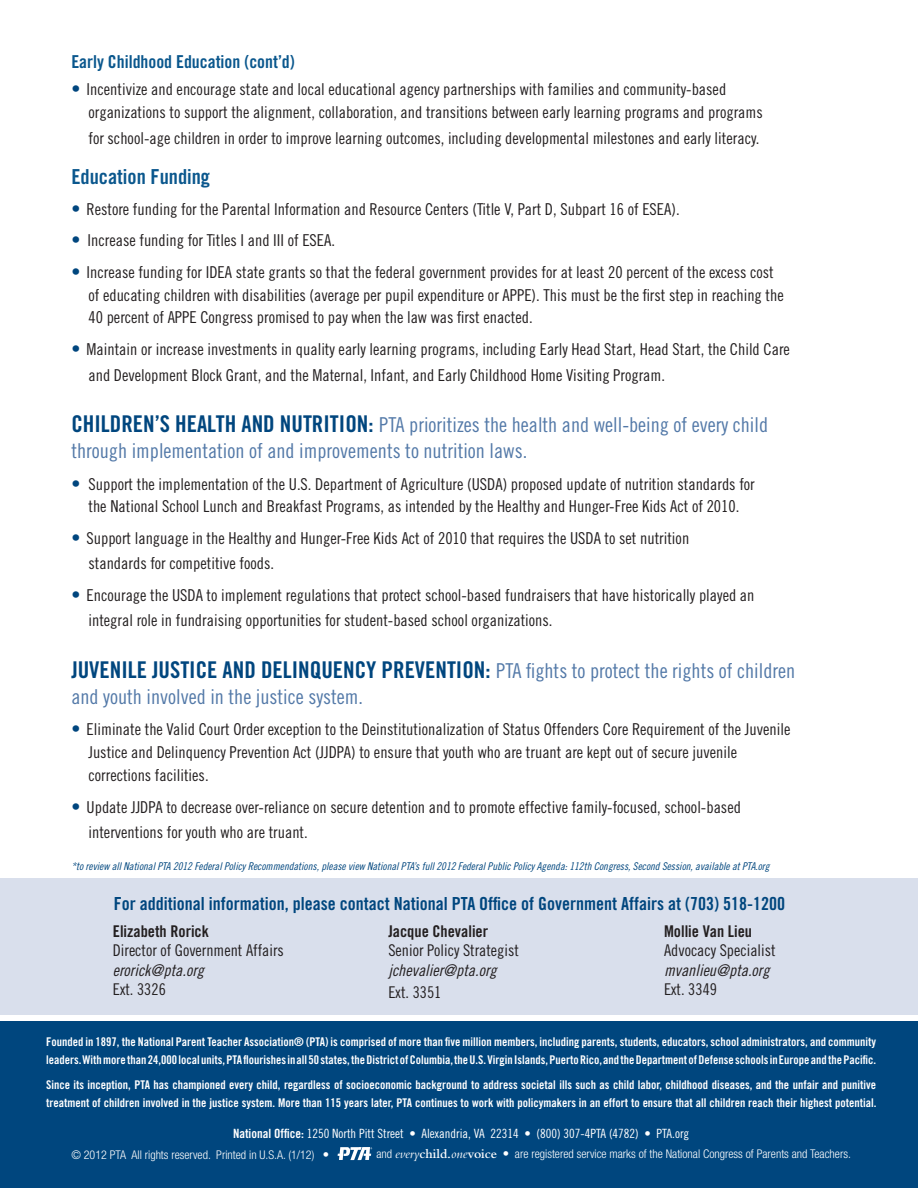
<style>
.page{position:relative;width:918px;height:1188px;background:#fff}
.page>*{position:absolute;margin:0;border:0;box-sizing:border-box;transform-origin:0 0}
.t1{font:23.1px "Trade Gothic Bold Cond Twenty";color:#00467e}
.t2{font:20.7px "Trade Gothic Bold Cond Twenty";color:#0a578d}
.t3{font:20.55px/25.7px "Trade Gothic Cond Eighteen";color:#5379a8}
.t4{font:18px "Trade Gothic Bold Cond Twenty";color:#00467e}
.t5{font:17.85px "Trade Gothic Bold Cond Twenty";color:#0a578d}
.t6{font:16.35px/22.8px "Trade Gothic Cond Eighteen";color:#231f20}
.t7{font:16.2px "Trade Gothic Cond Eighteen";color:#231f20}
.t8{font:16.2px "Trade Gothic Cond Eighteen Obl";color:#231f20}
.t9{font:16.2px "Trade Gothic Bold Cond Twenty";color:#231f20}
.t10{font:12.75px "Trade Gothic Cond Eighteen";color:#fff}
.t11{font:12px/18px "Trade Gothic Bold Cond Twenty";color:#fff}
.t12{font:300 condensed 12px "Helvetica Neue";color:#fff}
.t13{font:10.65px "Trade Gothic Cond Eighteen Obl";color:#00467e}
.s1{font-size:18px;color:#00467e}
.s2{font-family:"Trade Gothic Bold Cond Twenty";font-size:23.1px;color:#00467e}
.s3{font-family:"Trade Gothic Cond Eighteen";font-size:20.55px;color:#5379a8}
.s4{font-family:"Trade Gothic Bold Cond Twenty"}
.s5{font-family:"Bembo";font-weight:400;font-style:italic;font-stretch:normal;font-size:13.5px}
.s6{font-family:"Bembo";font-weight:600;font-stretch:normal;font-size:13.5px}
.s7{font-family:"Trade Gothic Cond Eighteen";font-weight:400;font-stretch:normal;font-size:12.75px}
</style>
<div class="page">
<div style="left:0;top:1022px;width:918px;height:166px;background:#00467e"></div>
<img style="left:337px;top:1147px;width:35px;height:14px">
<div style="left:0;top:878px;width:918px;height:137px;background:#d9dfec"></div>
<p class="t5" style="left:71px;top:50px;width:225px">Early Childhood Education (cont’d)</p>
<p class="t6" style="left:88px;top:78px;width:676px;text-indent:-17px"><span class="s1">•</span> Incentivize and encourage state and local educational agency partnerships with families and community-based organizations to support the alignment, collaboration, and transitions between early learning programs and programs</p>
<p class="t6" style="left:88px;top:126px;width:673px">for school-age children in order to improve learning outcomes, including developmental milestones and early literacy.</p>
<p class="t2" style="left:71px;top:164px;width:140px">Education Funding</p>
<p class="t6" style="left:71px;top:198px;width:610px"><span class="s1">•</span> Restore funding for the Parental Information and Resource Centers (Title V, Part D, Subpart 16 of ESEA).</p>
<p class="t6" style="left:71px;top:229px;width:265px"><span class="s1">•</span> Increase funding for Titles I and III of ESEA.</p>
<p class="t6" style="left:88px;top:260px;width:697px;text-indent:-17px"><span class="s1">•</span> Increase funding for IDEA state grants so that the federal government provides for at least 20 percent of the excess cost of educating children with disabilities (average per pupil expenditure or APPE). This must be the first step in reaching the<br>40 percent of APPE Congress promised to pay when the law was first enacted.</p>
<p class="t6" style="left:88px;top:336px;width:703px;line-height:25.7px;text-indent:-17px"><span class="s1">•</span> Maintain or increase investments in quality early learning programs, including Early Head Start, Head Start, the Child Care and Development Block Grant, and the Maternal, Infant, and Early Childhood Home Visiting Program.</p>
<p class="t3" style="left:71px;top:412px;width:698px"><span class="s2">CHILDREN’S HEALTH AND NUTRITION:</span> PTA prioritizes the health and well-being of every child through implementation of and improvements to nutrition laws.</p>
<p class="t6" style="left:71px;top:472px;width:685px;text-align:center"><span class="s1">•</span> Support the implementation of the U.S. Department of Agriculture (USDA) proposed update of nutrition standards for the National School Lunch and Breakfast Programs, as intended by the Healthy and Hunger-Free Kids Act of 2010.</p>
<p class="t6" style="left:88px;top:525px;width:602px;line-height:25.7px;text-indent:-17px"><span class="s1">•</span> Support language in the Healthy and Hunger-Free Kids Act of 2010 that requires the USDA to set nutrition standards for competitive foods.</p>
<p class="t6" style="left:88px;top:582px;width:668px;line-height:25.7px;text-indent:-17px"><span class="s1">•</span> Encourage the USDA to implement regulations that protect school-based fundraisers that have historically played an integral role in fundraising opportunities for student-based school organizations.</p>
<h1 class="t1" style="left:71px;top:656px;width:725px">JUVENILE JUSTICE AND DELINQUENCY PREVENTION: <span class="s3">PTA fights to protect the rights of children</span></h1>
<p class="t3" style="left:71px;top:684px;width:293px">and youth involved in the justice system.</p>
<p class="t6" style="left:88px;top:718px;width:703px;text-indent:-17px"><span class="s1">•</span> Eliminate the Valid Court Order exception to the Deinstitutionalization of Status Offenders Core Requirement of the Juvenile<br>Justice and Delinquency Prevention Act (JJDPA) to ensure that youth who are truant are kept out of secure juvenile corrections facilities.</p>
<p class="t6" style="left:88px;top:794px;width:654px;line-height:25.7px;text-indent:-17px"><span class="s1">•</span> Update JJDPA to decrease over-reliance on secure detention and to promote effective family-focused, school-based interventions for youth who are truant.</p>
<p class="t13" style="left:71px;top:859px;width:700px">*to review all National PTA 2012 Federal Policy Recommendations, please view National PTA’s full 2012 Federal Public Policy Agenda: 112th Congress, Second Session, available at PTA.org</p>
<p class="t4" style="left:114px;top:893px;width:673px">For additional information, please contact National PTA Office of Government Affairs at (703) 518-1200</p>
<p class="t9" style="left:113px;top:921px;width:98px">Elizabeth Rorick</p>
<p class="t7" style="left:113px;top:941px;width:173px">Director of Government Affairs</p>
<p class="t8" style="left:113px;top:960px;width:93px">erorick@pta.org</p>
<p class="t7" style="left:113px;top:980px;width:55px">Ext. 3326</p>
<p class="t9" style="left:388px;top:921px;width:101px">Jacque Chevalier</p>
<p class="t7" style="left:388px;top:941px;width:132px">Senior Policy Strategist</p>
<p class="t8" style="left:388px;top:960px;width:110px">jchevalier@pta.org</p>
<p class="t7" style="left:388px;top:982px;width:55px">Ext. 3351</p>
<p class="t9" style="left:664px;top:921px;width:90px">Mollie Van Lieu</p>
<p class="t7" style="left:664px;top:941px;width:113px">Advocacy Specialist</p>
<p class="t8" style="left:664px;top:960px;width:107px">mvanlieu@pta.org</p>
<p class="t7" style="left:664px;top:980px;width:55px">Ext. 3349</p>
<p class="t11" style="left:46px;top:1033px;width:832px">Founded in 1897, the National Parent Teacher Association® (PTA) is comprised of more than five million members, including parents, students, educators, school administrators, and community leaders. With more than 24,000 local units, PTA flourishes in all 50 states, the District of Columbia, the U.S. Virgin Islands, Puerto Rico, and the Department of Defense schools in Europe and the Pacific.</p>
<p class="t11" style="left:46px;top:1075px;width:832px">Since its inception, PTA has championed every child, regardless of socioeconomic background to address societal ills such as child labor, childhood diseases, and the unfair and punitive treatment of children involved in the justice system. More than 115 years later, PTA continues to work with policymakers in an effort to ensure that all children reach their highest potential.</p>
<p class="t10" style="left:233px;top:1126px;width:458px"><span class="s4">National Office:</span> 1250 North Pitt Street • Alexandria, VA 22314 • (800) 307-4PTA (4782) • PTA.org</p>
<p class="t12" style="left:377px;top:1147px;width:476px">and <span class="s5">every</span><span class="s6">child.</span><span class="s5">one</span><span class="s6">voice</span> <span class="s7">•</span> are registered service marks of the National Congress of Parents and Teachers.</p>
<p class="t12" style="left:71px;top:1148px;width:259px">© 2012 PTA All rights reserved. Printed in U.S.A. (1/12) <span class="s7">•</span></p>
</div>
